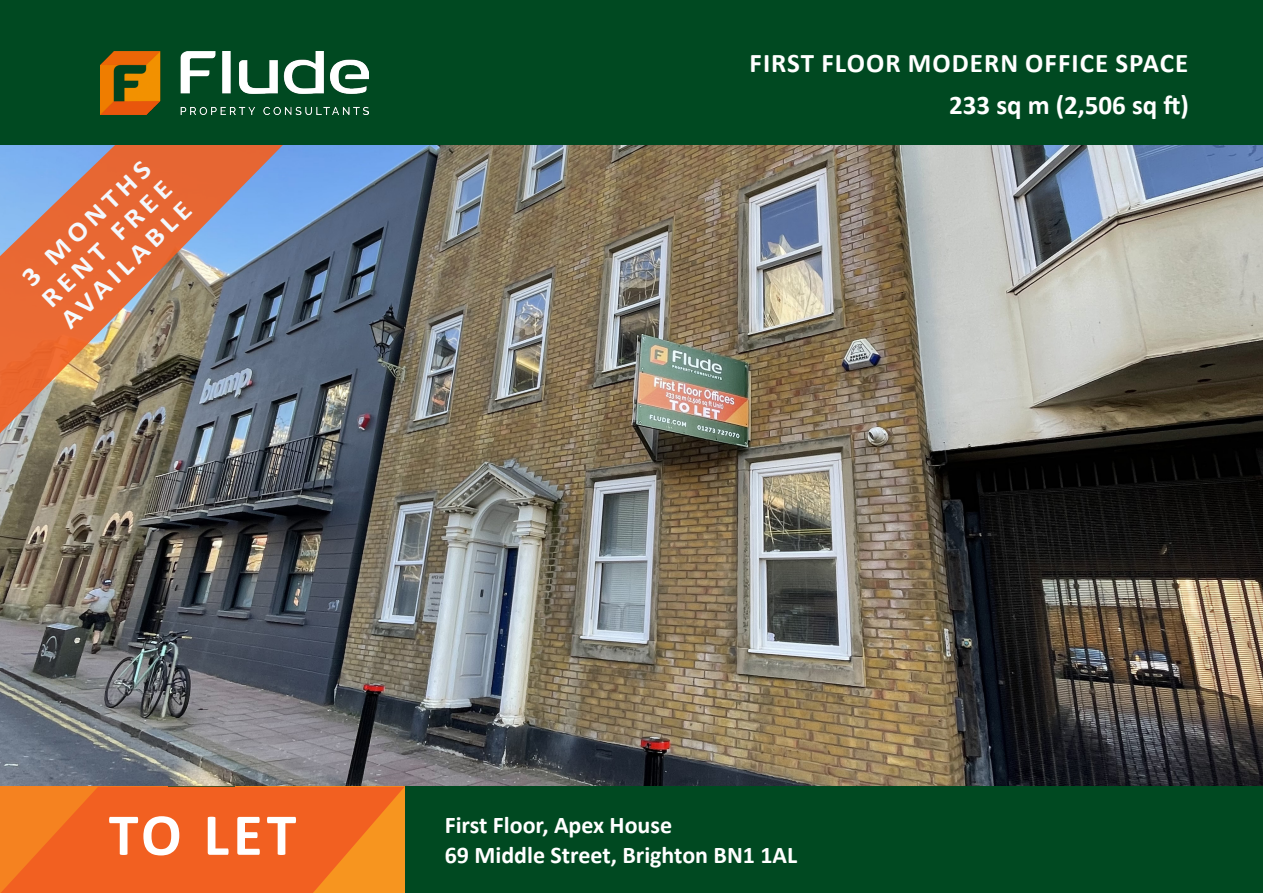
<style>
.page{position:relative;width:1263px;height:893px;background:#fff}
.page>*{position:absolute;margin:0;border:0;box-sizing:border-box;transform-origin:0 0}
.t1{font:700 60px "Calibri";color:#fff}
.Flude_-_Main_Header{font:700 27px "Calibri";letter-spacing:.04em;color:#fff}
.Flude_-_Main_Header-2{font:700 27px/28.5px "Calibri";letter-spacing:.04em;color:#fff;text-align:justify;scale:1.1 1}
.Flude_-_Tagline_Text{font:700 27px "Calibri";color:#fff}
.t2{font:700 24px "Calibri";color:#fff}
</style>
<div class="page">
<img style="left:0;top:145px;width:1263px;height:642px">
<img style="left:0;top:145px;width:307px;height:301px">
<div style="left:0;top:0;width:1263px;height:145px;background:#004921"></div>
<img style="left:100px;top:52px;width:268px;height:62px">
<div style="left:0;top:787px;width:1263px;height:106px;background:#004921"></div>
<svg style="left:1px;top:787px;width:404px;height:106px;background:#f26a20"></svg>
<p class="Flude_-_Main_Header-2" style="left:15px;top:272px;width:157px;rotate:-44deg">3 MONTHS RENT FREE AVAILABLE</p>
<p class="Flude_-_Main_Header" style="left:749px;top:44px;width:440px">FIRST FLOOR MODERN OFFICE SPACE</p>
<p class="Flude_-_Tagline_Text" style="left:949px;top:86px;width:241px">233 sq m (2,506 sq ft)</p>
<p class="t1" style="left:109px;top:792px;width:189px">TO LET</p>
<p class="t2" style="left:445px;top:808px;width:229px">First Floor, Apex House</p>
<p class="t2" style="left:445px;top:838px;width:354px">69 Middle Street, Brighton BN1 1AL</p>
</div>
